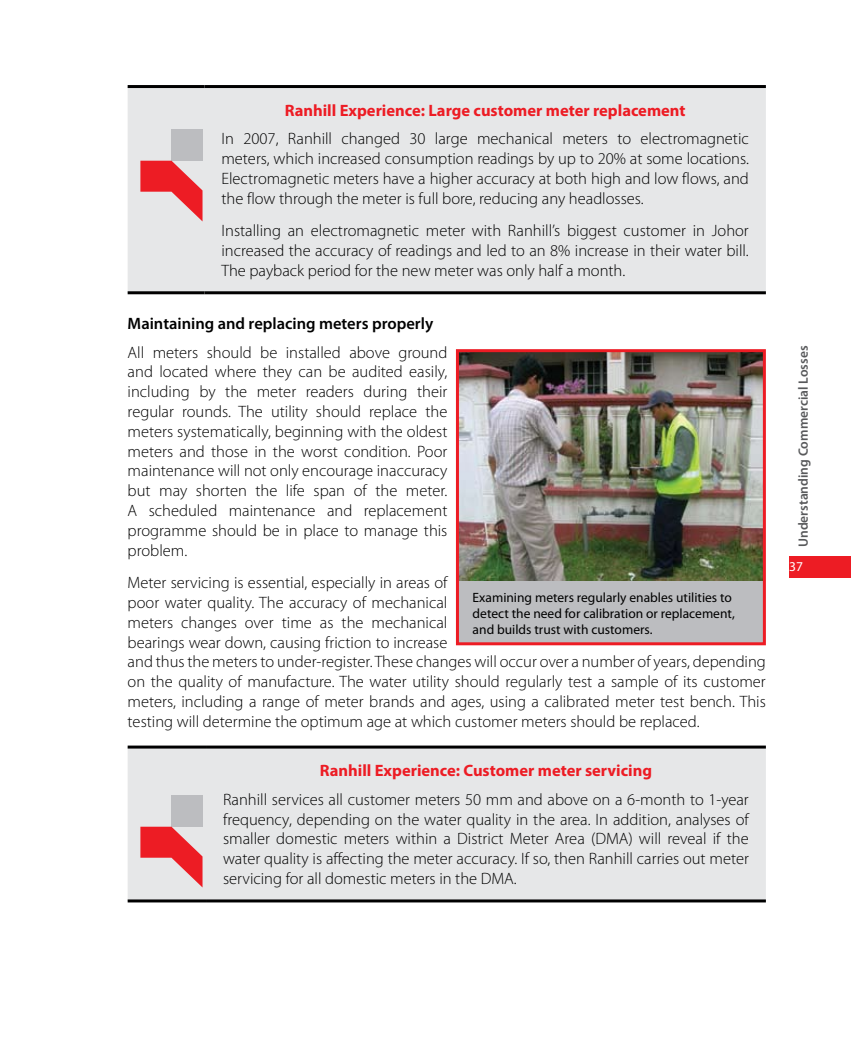
<style>
.page{position:relative;width:851px;height:1063px;background:#fff}
.page>*{position:absolute;margin:0;border:0;box-sizing:border-box;transform-origin:0 0}
.t1{font:300 16.5px/19.8px "Myriad Pro";color:#000;text-align:justify}
.t2{font:700 16.5px "Myriad Pro";color:#ed1c24}
.t3{font:600 16.5px "Myriad Pro";color:#000}
.t4{font:13.5px/16.2px "Myriad Pro";color:#000}
.t5{font:600 13.5px "Myriad Pro";color:#58595b}
.t6{font:13.5px "Myriad Pro";color:#fff}
</style>
<div class="page">
<div style="left:789px;top:556px;width:61px;height:22px;background:#ed1c24"></div>
<div style="left:128px;top:88px;width:637px;height:203px;background:#e6e7e8"></div>
<hr style="left:128px;top:85px;width:76px;height:3px;background:#000">
<hr style="left:204px;top:85px;width:561px;height:3px;background:#000">
<hr style="left:128px;top:291px;width:76px;height:3px;background:#000">
<hr style="left:204px;top:291px;width:561px;height:3px;background:#000">
<div style="left:128px;top:749px;width:637px;height:150px;background:#e6e7e8"></div>
<hr style="left:128px;top:746px;width:78px;height:3px;background:#000">
<hr style="left:206px;top:746px;width:559px;height:3px;background:#000">
<hr style="left:128px;top:899px;width:78px;height:3px;background:#000">
<hr style="left:206px;top:899px;width:559px;height:3px;background:#000">
<div style="left:171px;top:130px;width:31px;height:31px;background:#bcbdc0"></div>
<svg style="left:140px;top:161px;width:62px;height:60px;background:#e97f83"></svg>
<div style="left:171px;top:796px;width:31px;height:31px;background:#bcbdc0"></div>
<svg style="left:140px;top:827px;width:62px;height:60px;background:#e97f83"></svg>
<div style="left:457px;top:351px;width:307px;height:293px;background:#bcbdc0"></div>
<img style="left:460px;top:353px;width:301px;height:227px">
<div style="left:456px;top:349px;width:309px;height:296px;border:3px solid #ed1c24"></div>
<p class="t2" style="left:285px;top:101px;width:402px">Ranhill Experience: Large customer meter replacement</p>
<p class="t1" style="left:221px;top:129px;width:529px">In 2007, Ranhill changed 30 large mechanical meters to electromagnetic meters, which increased consumption readings by up to 20% at some locations.<br>Electromagnetic meters have a higher accuracy at both high and low flows, and the flow through the meter is full bore, reducing any headlosses.</p>
<p class="t1" style="left:221px;top:221px;width:529px">Installing an electromagnetic meter with Ranhill’s biggest customer in Johor increased the accuracy of readings and led to an 8% increase in their water bill.<br>The payback period for the new meter was only half a month.</p>
<p class="t3" style="left:128px;top:315px;width:307px">Maintaining and replacing meters properly</p>
<p class="t1" style="left:128px;top:343px;width:321px">All meters should be installed above ground and located where they can be audited easily, including by the meter readers during their regular rounds. The utility should replace the meters systematically, beginning with the oldest meters and those in the worst condition. Poor maintenance will not only encourage inaccuracy but may shorten the life span of the meter.<br>A scheduled maintenance and replacement programme should be in place to manage this problem.</p>
<p class="t1" style="left:128px;top:573px;width:639px;text-align:left">Meter servicing is essential, especially in areas of<br>poor water quality. The accuracy of mechanical<br>meters changes over time as the mechanical<br>bearings wear down, causing friction to increase<br>and thus the meters to under-register. These changes will occur over a number of years, depending on the quality of manufacture. The water utility should regularly test a sample of its customer meters, including a range of meter brands and ages, using a calibrated meter test bench. This testing will determine the optimum age at which customer meters should be replaced.</p>
<p class="t2" style="left:320px;top:762px;width:334px">Ranhill Experience: Customer meter servicing</p>
<p class="t1" style="left:223px;top:790px;width:527px">Ranhill services all customer meters 50 mm and above on a 6-month to 1-year frequency, depending on the water quality in the area. In addition, analyses of smaller domestic meters within a District Meter Area (DMA) will reveal if the water quality is affecting the meter accuracy. If so, then Ranhill carries out meter servicing for all domestic meters in the DMA.</p>
<p class="t4" style="left:472px;top:590px;width:263px">Examining meters regularly enables utilities to detect the need for calibration or replacement, and builds trust with customers.</p>
<p class="t5" style="left:795px;top:547px;width:203px;rotate:-90deg">Understanding Commercial Losses</p>
<p class="t6" style="left:789px;top:559px;width:15px">37</p>
</div>
